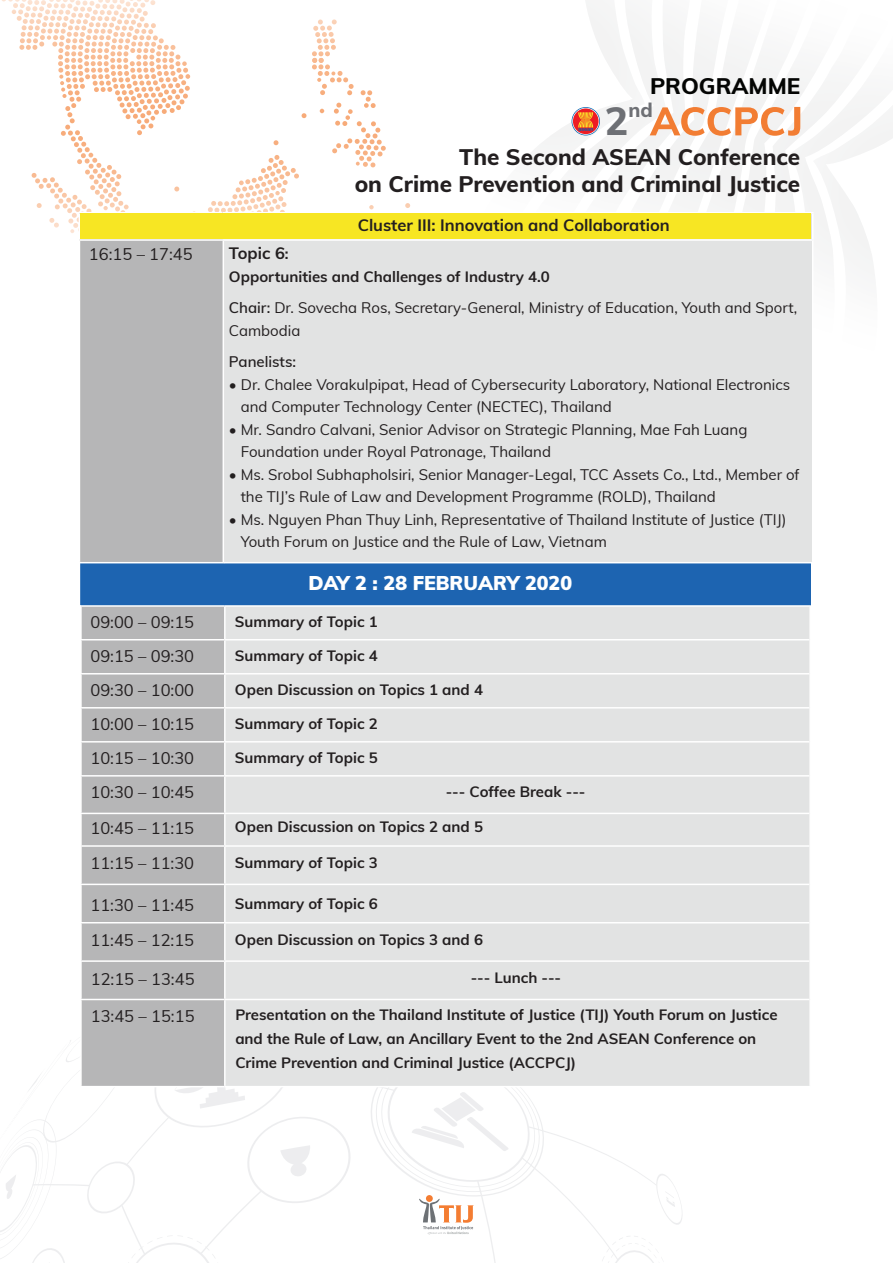
<style>
.page{position:relative;width:893px;height:1263px;background:#fff}
.page>*{position:absolute;margin:0;border:0;box-sizing:border-box;transform-origin:0 0}
.t1{font:800 39.3px "Muli";color:#6e7075}
.t2{font:800 22.5px "Muli";color:#231f20}
.t3{font:800 22.5px "Muli";color:#040503}
.t4{font:800 19.65px "Muli";color:#6e7075}
.t5{font:900 19.5px "Muli";color:#fff}
.t6{font:16.5px "Muli";color:#231f20}
.t7{font:700 16.5px "Muli";color:#231f20}
.t8{font:15px/22.5px "Muli";color:#231f20}
.t9{font:700 15px/24px "Muli";color:#231f20}
.t10{font:600 15px "Muli";color:#231f20}
.s1{font-size:15px}
.s2{font-weight:600}
</style>
<div class="page">
<svg style="left:549px;top:1px;width:96px;height:175px"></svg>
<svg style="left:0;top:1040px;width:682px;height:223px"></svg>
<svg style="left:572px;top:107px;width:28px;height:28px"></svg>
<svg style="left:572px;top:108px;width:27px;height:27px"></svg>
<svg style="left:573px;top:108px;width:26px;height:26px"></svg>
<svg style="left:578px;top:112px;width:15px;height:19px"></svg>
<div style="left:79px;top:240px;width:144px;height:323px;background:#b6b6b7"></div>
<div style="left:223px;top:240px;width:590px;height:323px;background:#e2e3e3"></div>
<hr style="left:79px;top:241px;width:1px;height:321px;background:#fff">
<hr style="left:79px;top:562px;width:144px;height:1px;background:#fff">
<hr style="left:223px;top:241px;width:1px;height:321px;background:#fff">
<hr style="left:812px;top:241px;width:1px;height:321px;background:#fff">
<hr style="left:223px;top:562px;width:590px;height:1px;background:#fff">
<svg style="left:2px;top:0;width:547px;height:359px"></svg>
<hr style="left:223px;top:212px;width:590px;height:1px;background:#fff">
<hr style="left:223px;top:239px;width:590px;height:2px;background:#fff">
<svg style="left:650px;top:30px;width:243px;height:236px"></svg>
<div style="left:80px;top:214px;width:731px;height:25px;background:#f7e623"></div>
<div style="left:81px;top:564px;width:729px;height:42px;background:#1d64b1"></div>
<div style="left:81px;top:606px;width:144px;height:34px;background:#b6b6b7"></div>
<div style="left:226px;top:607px;width:583px;height:479px;background:#e2e3e3"></div>
<div style="left:82px;top:640px;width:142px;height:446px;background:#b6b6b7"></div>
<hr style="left:80px;top:563px;width:145px;height:2px;background:#1d64b1">
<hr style="left:80px;top:565px;width:2px;height:40px;background:#1d64b1">
<hr style="left:225px;top:563px;width:586px;height:2px;background:#1d64b1">
<hr style="left:809px;top:565px;width:2px;height:40px;background:#1d64b1">
<hr style="left:80px;top:605px;width:145px;height:2px;background:#fff">
<hr style="left:80px;top:607px;width:2px;height:32px;background:#fff">
<hr style="left:80px;top:639px;width:145px;height:1px;background:#fff">
<hr style="left:80px;top:673px;width:145px;height:1px;background:#fff">
<hr style="left:80px;top:707px;width:145px;height:1px;background:#fff">
<hr style="left:80px;top:741px;width:145px;height:1px;background:#fff">
<hr style="left:80px;top:1000px;width:2px;height:86px;background:#fff">
<hr style="left:80px;top:775px;width:145px;height:1px;background:#fff">
<hr style="left:80px;top:813px;width:145px;height:1px;background:#fff">
<hr style="left:80px;top:845px;width:145px;height:2px;background:#fff">
<hr style="left:80px;top:884px;width:145px;height:1px;background:#fff">
<hr style="left:80px;top:922px;width:145px;height:1px;background:#fff">
<hr style="left:80px;top:960px;width:145px;height:2px;background:#fff">
<hr style="left:80px;top:999px;width:145px;height:1px;background:#fff">
<hr style="left:80px;top:1086px;width:145px;height:1px;background:#fff">
<hr style="left:224px;top:607px;width:2px;height:32px;background:#fff">
<hr style="left:224px;top:1000px;width:2px;height:86px;background:#fff">
<hr style="left:225px;top:605px;width:586px;height:2px;background:#fff">
<hr style="left:225px;top:639px;width:584px;height:1px;background:#fff">
<hr style="left:225px;top:673px;width:584px;height:1px;background:#fff">
<hr style="left:225px;top:707px;width:584px;height:1px;background:#fff">
<hr style="left:225px;top:741px;width:584px;height:1px;background:#fff">
<hr style="left:225px;top:775px;width:584px;height:1px;background:#fff">
<hr style="left:225px;top:813px;width:584px;height:1px;background:#fff">
<hr style="left:225px;top:845px;width:584px;height:2px;background:#fff">
<hr style="left:225px;top:884px;width:584px;height:1px;background:#fff">
<hr style="left:225px;top:922px;width:584px;height:1px;background:#fff">
<hr style="left:225px;top:960px;width:584px;height:2px;background:#fff">
<hr style="left:225px;top:999px;width:584px;height:1px;background:#fff">
<hr style="left:225px;top:1086px;width:586px;height:1px;background:#fff">
<p class="t3" style="left:650px;top:70px;width:152px">PROGRAMME</p>
<h1 class="t1" style="left:605px;top:92px;width:25px">2</h1>
<h3 class="t4" style="left:629px;top:96px;width:26px">nd</h3>
<p class="t2" style="left:459px;top:140px;width:342px">The Second ASEAN Conference</p>
<p class="t2" style="left:355px;top:167px;width:447px">on Crime Prevention and Criminal Justice</p>
<p class="t7" style="left:358px;top:213px;width:314px">Cluster III: Innovation and Collaboration</p>
<p class="t6" style="left:89px;top:242px;width:105px">16:15 – 17:45</p>
<p class="t7" style="left:229px;top:241px;width:61px">Topic 6<span class="s1">:</span></p>
<p class="t9" style="left:229px;top:264px;width:322px">Opportunities and Challenges of Industry 4.0</p>
<p class="t8" style="left:229px;top:296px;width:570px"><span class="s2">Chair:</span> Dr. Sovecha Ros, Secretary-General, Ministry of Education, Youth and Sport,<br>Cambodia</p>
<p class="t10" style="left:229px;top:351px;width:69px">Panelists:</p>
<p class="t8" style="left:229px;top:372px;width:563px">• Dr. Chalee Vorakulpipat, Head of Cybersecurity Laboratory, National Electronics</p>
<p class="t8" style="left:241px;top:395px;width:373px">and Computer Technology Center (NECTEC), Thailand</p>
<p class="t8" style="left:229px;top:417px;width:520px">• Mr. Sandro Calvani, Senior Advisor on Strategic Planning, Mae Fah Luang</p>
<p class="t8" style="left:241px;top:440px;width:312px">Foundation under Royal Patronage, Thailand</p>
<p class="t8" style="left:229px;top:462px;width:572px">• Ms. Srobol Subhapholsiri, Senior Manager-Legal, TCC Assets Co., Ltd., Member of</p>
<p class="t8" style="left:241px;top:485px;width:477px">the TIJ’s Rule of Law and Development Programme (ROLD), Thailand</p>
<p class="t8" style="left:229px;top:507px;width:559px">• Ms. Nguyen Phan Thuy Linh, Representative of Thailand Institute of Justice (TIJ)</p>
<p class="t8" style="left:241px;top:530px;width:368px">Youth Forum on Justice and the Rule of Law, Vietnam</p>
<p class="t5" style="left:309px;top:569px;width:265px">DAY 2 : 28 FEBRUARY 2020</p>
<p class="t6" style="left:90px;top:610px;width:105px">09:00 – 09:15</p>
<p class="t9" style="left:235px;top:608px;width:144px">Summary of Topic 1</p>
<p class="t6" style="left:90px;top:644px;width:105px">09:15 – 09:30</p>
<p class="t9" style="left:235px;top:642px;width:144px">Summary of Topic 4</p>
<p class="t6" style="left:90px;top:678px;width:105px">09:30 – 10:00</p>
<p class="t9" style="left:235px;top:676px;width:250px">Open Discussion on Topics 1 and 4</p>
<p class="t6" style="left:90px;top:712px;width:105px">10:00 – 10:15</p>
<p class="t9" style="left:235px;top:710px;width:144px">Summary of Topic 2</p>
<p class="t6" style="left:90px;top:746px;width:105px">10:15 – 10:30</p>
<p class="t9" style="left:235px;top:744px;width:144px">Summary of Topic 5</p>
<p class="t6" style="left:90px;top:780px;width:105px">10:30 – 10:45</p>
<p class="t9" style="left:446px;top:778px;width:141px">--- Coffee Break ---</p>
<p class="t6" style="left:90px;top:816px;width:105px">10:45 – 11:15</p>
<p class="t9" style="left:235px;top:814px;width:250px">Open Discussion on Topics 2 and 5</p>
<p class="t6" style="left:90px;top:851px;width:105px">11:15 – 11:30</p>
<p class="t9" style="left:235px;top:849px;width:144px">Summary of Topic 3</p>
<p class="t6" style="left:90px;top:893px;width:105px">11:30 – 11:45</p>
<p class="t9" style="left:235px;top:891px;width:144px">Summary of Topic 6</p>
<p class="t6" style="left:90px;top:928px;width:105px">11:45 – 12:15</p>
<p class="t9" style="left:235px;top:926px;width:250px">Open Discussion on Topics 3 and 6</p>
<p class="t6" style="left:91px;top:967px;width:105px">12:15 – 13:45</p>
<p class="t9" style="left:471px;top:965px;width:92px">--- Lunch ---</p>
<p class="t6" style="left:91px;top:1004px;width:105px">13:45 – 15:15</p>
<p class="t9" style="left:235px;top:1002px;width:544px">Presentation on the Thailand Institute of Justice (TIJ) Youth Forum on Justice and the Rule of Law, an Ancillary Event to the 2nd ASEAN Conference on<br>Crime Prevention and Criminal Justice (ACCPCJ)</p>
</div>
